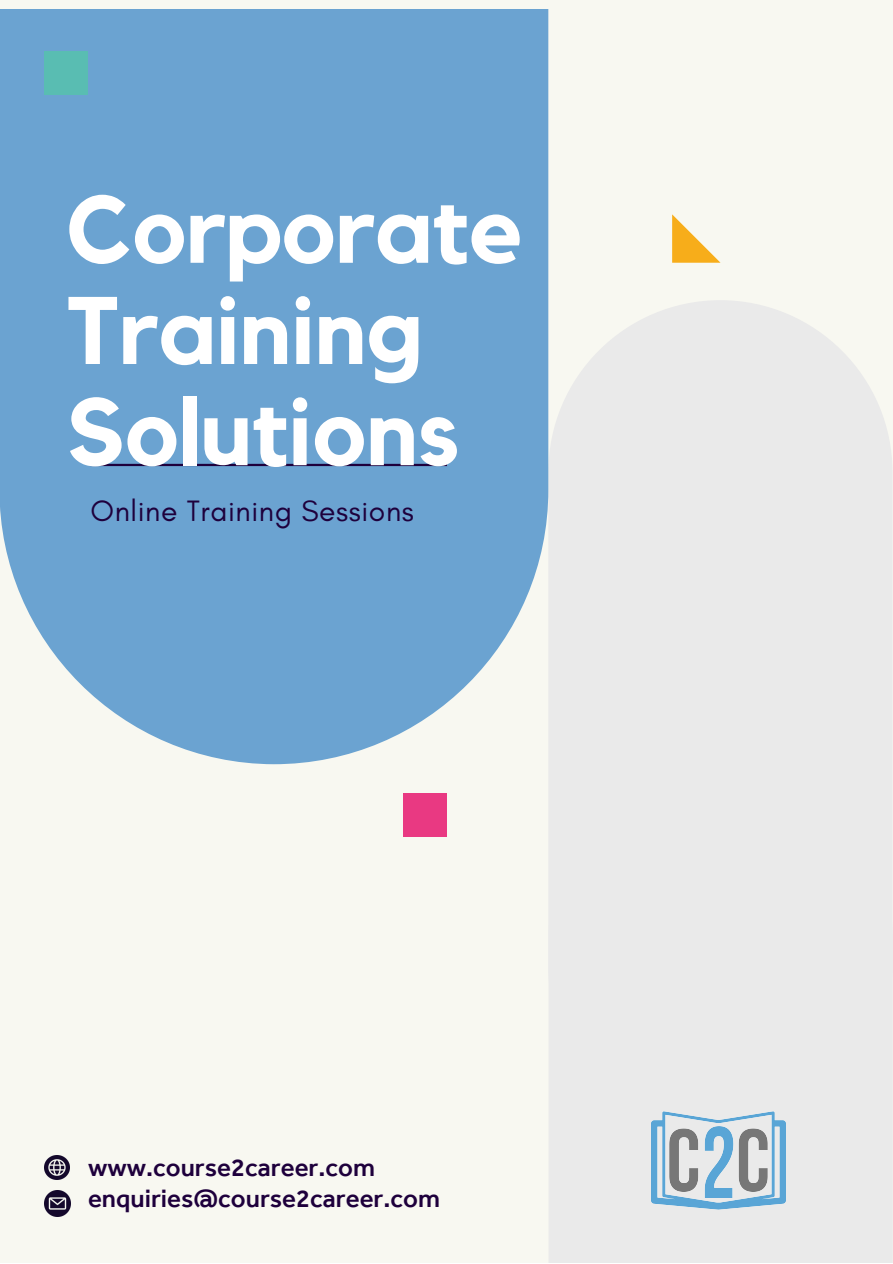
<style>
.page{position:relative;width:893px;height:1264px;background:#fff}
.page>*{position:absolute;margin:0;border:0;box-sizing:border-box;transform-origin:0 0}
.t1{font:700 94.65px/101.1px "Kollektif";color:#fff}
.t2{font:30px "Glacial Indifference";letter-spacing:.02em;color:#1e003c}
.t3{font:500 25.8px/30.3px "Effra";color:#1e003c}
</style>
<div class="page">
<div style="left:0;top:0;width:892px;height:1262px;background:#f8f8f1"></div>
<div style="left:548px;top:300px;width:344px;height:839px;background:#eaeaea;border-radius:172px"></div>
<svg style="left:0;top:10px;width:548px;height:754px;background:#75a9d3"></svg>
<div style="left:549px;top:980px;width:343px;height:282px;background:#eaeaea"></div>
<div style="left:45px;top:51px;width:43px;height:44px;background:#59bdb2"></div>
<div style="left:403px;top:793px;width:43px;height:44px;background:#e93982"></div>
<svg style="left:672px;top:214px;width:48px;height:49px"></svg>
<hr style="left:90px;top:464px;width:357px;height:2px;background:#1e003c">
<img style="left:45px;top:1190px;width:25px;height:26px">
<img style="left:45px;top:1155px;width:25px;height:24px">
<img style="left:625px;top:1067px;width:186px;height:186px">
<p class="t1" style="left:66px;top:183px;width:460px">Corporate<br>Training<br>Solutions</p>
<p class="t2" style="left:90px;top:493px;width:325px">Online Training Sessions</p>
<p class="t3" style="left:88px;top:1152px;width:353px">www.course2career.com enquiries@course2career.com</p>
</div>
